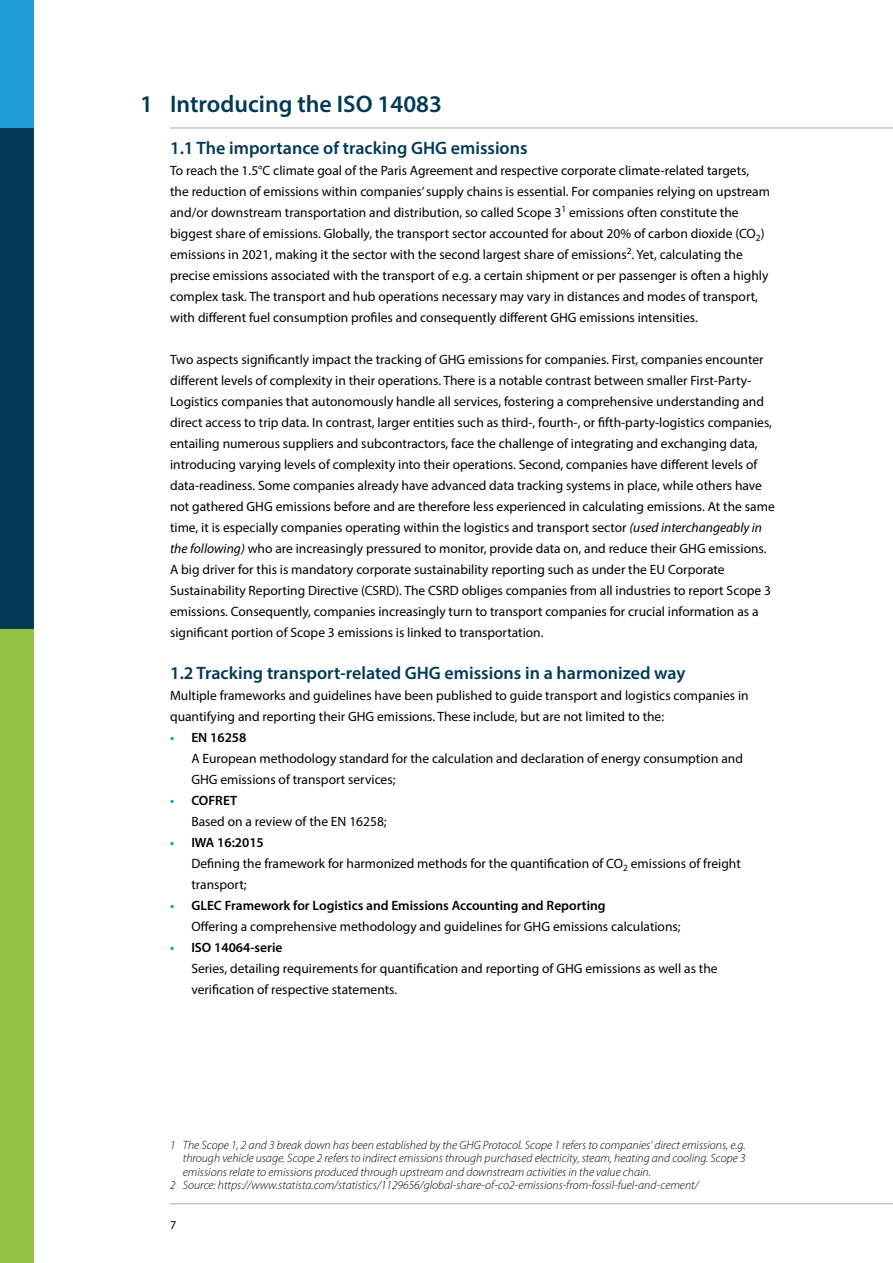
<style>
.page{position:relative;width:893px;height:1263px;background:#fff}
.page>*{position:absolute;margin:0;border:0;box-sizing:border-box;transform-origin:0 0}
.t1{font:600 24px "Myriad Pro";color:#013a57}
.t2{font:600 18px "Myriad Pro";color:#013a57}
.t3{font:13.5px/21px "Myriad Pro";color:#000}
.t4{font:italic 300 12px "Myriad Pro";color:#000}
.t5{font:12px "Myriad Pro";color:#000}
.s1{font-style:italic}
.s2{font-weight:600;color:#009ee3}
.s3{font-weight:600}
</style>
<div class="page">
<div style="left:0;top:128px;width:34px;height:501px;background:#043a56"></div>
<div style="left:0;top:629px;width:34px;height:634px;background:#94c242"></div>
<div style="left:0;top:0;width:34px;height:128px;background:#209bd8"></div>
<hr style="left:170px;top:1203px;width:723px;height:1px;background:#9ab0bc">
<hr style="left:170px;top:128px;width:723px;height:1px;background:#9ab0bc">
<h1 class="t1" style="left:140px;top:88px;width:14px">1</h1>
<h1 class="t1" style="left:170px;top:88px;width:273px">Introducing the ISO 14083</h1>
<h2 class="t2" style="left:170px;top:136px;width:359px">1.1 The importance of tracking GHG emissions</h2>
<p class="t3" style="left:170px;top:159px;width:601px">To reach the 1.5°C climate goal of the Paris Agreement and respective corporate climate-related targets, the reduction of emissions within companies’ supply chains is essential. For companies relying on upstream and/or downstream transportation and distribution, so called Scope 3<sup>1</sup> emissions often constitute the biggest share of emissions. Globally, the transport sector accounted for about 20% of carbon dioxide (CO<sub>2</sub>) emissions in 2021, making it the sector with the second largest share of emissions<sup>2</sup>. Yet, calculating the precise emissions associated with the transport of e.g. a certain shipment or per passenger is often a highly complex task. The transport and hub operations necessary may vary in distances and modes of transport, with different fuel consumption profiles and consequently different GHG emissions intensities.</p>
<p class="t3" style="left:170px;top:348px;width:606px">Two aspects significantly impact the tracking of GHG emissions for companies. First, companies encounter different levels of complexity in their operations. There is a notable contrast between smaller First-Party-Logistics companies that autonomously handle all services, fostering a comprehensive understanding and direct access to trip data. In contrast, larger entities such as third-, fourth-, or fifth-party-logistics companies, entailing numerous suppliers and subcontractors, face the challenge of integrating and exchanging data, introducing varying levels of complexity into their operations. Second, companies have different levels of data-readiness. Some companies already have advanced data tracking systems in place, while others have not gathered GHG emissions before and are therefore less experienced in calculating emissions. At the same time, it is especially companies operating within the logistics and transport sector <span class="s1">(used interchangeably in the following)</span> who are increasingly pressured to monitor, provide data on, and reduce their GHG emissions.<br>A big driver for this is mandatory corporate sustainability reporting such as under the EU Corporate Sustainability Reporting Directive (CSRD). The CSRD obliges companies from all industries to report Scope 3 emissions. Consequently, companies increasingly turn to transport companies for crucial information as a significant portion of Scope 3 emissions is linked to transportation.</p>
<h2 class="t2" style="left:170px;top:661px;width:517px">1.2 Tracking transport-related GHG emissions in a harmonized way</h2>
<p class="t3" style="left:170px;top:684px;width:580px">Multiple frameworks and guidelines have been published to guide transport and logistics companies in quantifying and reporting their GHG emissions. These include, but are not limited to the:</p>
<p class="t3" style="left:191px;top:726px;width:553px;text-indent:-21px"><span class="s2">•</span> <span class="s3">EN 16258<br></span>A European methodology standard for the calculation and declaration of energy consumption and<br>GHG emissions of transport services;</p>
<p class="t3" style="left:191px;top:789px;width:197px;text-indent:-21px"><span class="s2">•</span> <span class="s3">COFRET<br></span>Based on a review of the EN 16258;</p>
<p class="t3" style="left:191px;top:831px;width:551px;text-indent:-21px"><span class="s2">•</span> <span class="s3">IWA 16:2015<br></span>Defining the framework for harmonized methods for the quantification of CO<sub>2</sub> emissions of freight transport;</p>
<p class="t3" style="left:191px;top:894px;width:491px;text-indent:-21px"><span class="s2">•</span> <span class="s3">GLEC Framework for Logistics and Emissions Accounting and Reporting<br></span>Offering a comprehensive methodology and guidelines for GHG emissions calculations;</p>
<p class="t3" style="left:191px;top:936px;width:528px;text-indent:-21px"><span class="s2">•</span> <span class="s3">ISO 14064-serie<br></span>Series, detailing requirements for quantification and reporting of GHG emissions as well as the verification of respective statements.</p>
<p class="t4" style="left:170px;top:1137px;width:577px">1 The Scope 1, 2 and 3 break down has been established by the GHG Protocol. Scope 1 refers to companies’ direct emissions, e.g.</p>
<p class="t4" style="left:183px;top:1151px;width:564px">through vehicle usage. Scope 2 refers to indirect emissions through purchased electricity, steam, heating and cooling. Scope 3</p>
<p class="t4" style="left:183px;top:1164px;width:470px">emissions relate to emissions produced through upstream and downstream activities in the value chain.</p>
<p class="t4" style="left:170px;top:1178px;width:530px">2 Source: https://www.statista.com/statistics/1129656/global-share-of-co2-emissions-from-fossil-fuel-and-cement/</p>
<p class="t5" style="left:170px;top:1218px;width:8px">7</p>
</div>
